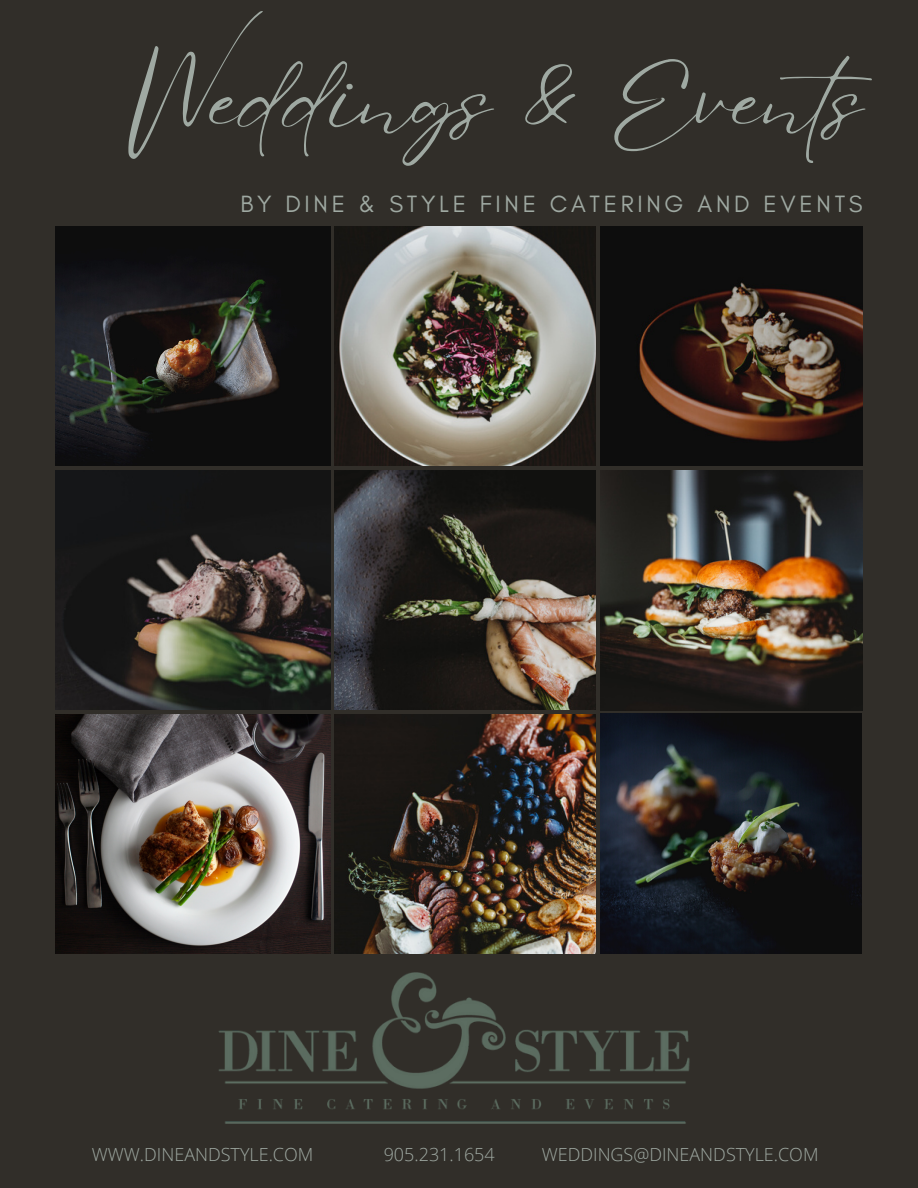
<style>
.page{position:relative;width:918px;height:1188px;background:#312e29}
.page>*{position:absolute;margin:0;border:0;box-sizing:border-box;transform-origin:0 0}
.t1{font:95.7px "Eyesome Script";color:#9fa9a2}
.t2{font:24px "Glacial Indifference";letter-spacing:.155em;color:#9fa9a2}
.t3{font:300 18px "Open Sans";color:#9fa9a2}
</style>
<div class="page">
<img style="left:600px;top:714px;width:261px;height:240px">
<img style="left:55px;top:470px;width:276px;height:240px">
<img style="left:335px;top:470px;width:261px;height:240px">
<img style="left:600px;top:227px;width:262px;height:238px">
<img style="left:55px;top:227px;width:276px;height:238px">
<img style="left:600px;top:471px;width:262px;height:239px">
<img style="left:55px;top:715px;width:276px;height:238px">
<img style="left:335px;top:715px;width:261px;height:238px">
<img style="left:335px;top:227px;width:261px;height:238px">
<img style="left:218px;top:973px;width:472px;height:151px">
<p class="t1" style="left:124px;top:39px;width:786px">Weddings &amp; Events</p>
<p class="t2" style="left:240px;top:189px;width:624px">BY DINE &amp; STYLE FINE CATERING AND EVENTS</p>
<p class="t3" style="left:92px;top:1141px;width:223px">WWW.DINEANDSTYLE.COM</p>
<p class="t3" style="left:384px;top:1141px;width:113px">905.231.1654</p>
<p class="t3" style="left:542px;top:1141px;width:278px">WEDDINGS@DINEANDSTYLE.COM</p>
</div>
